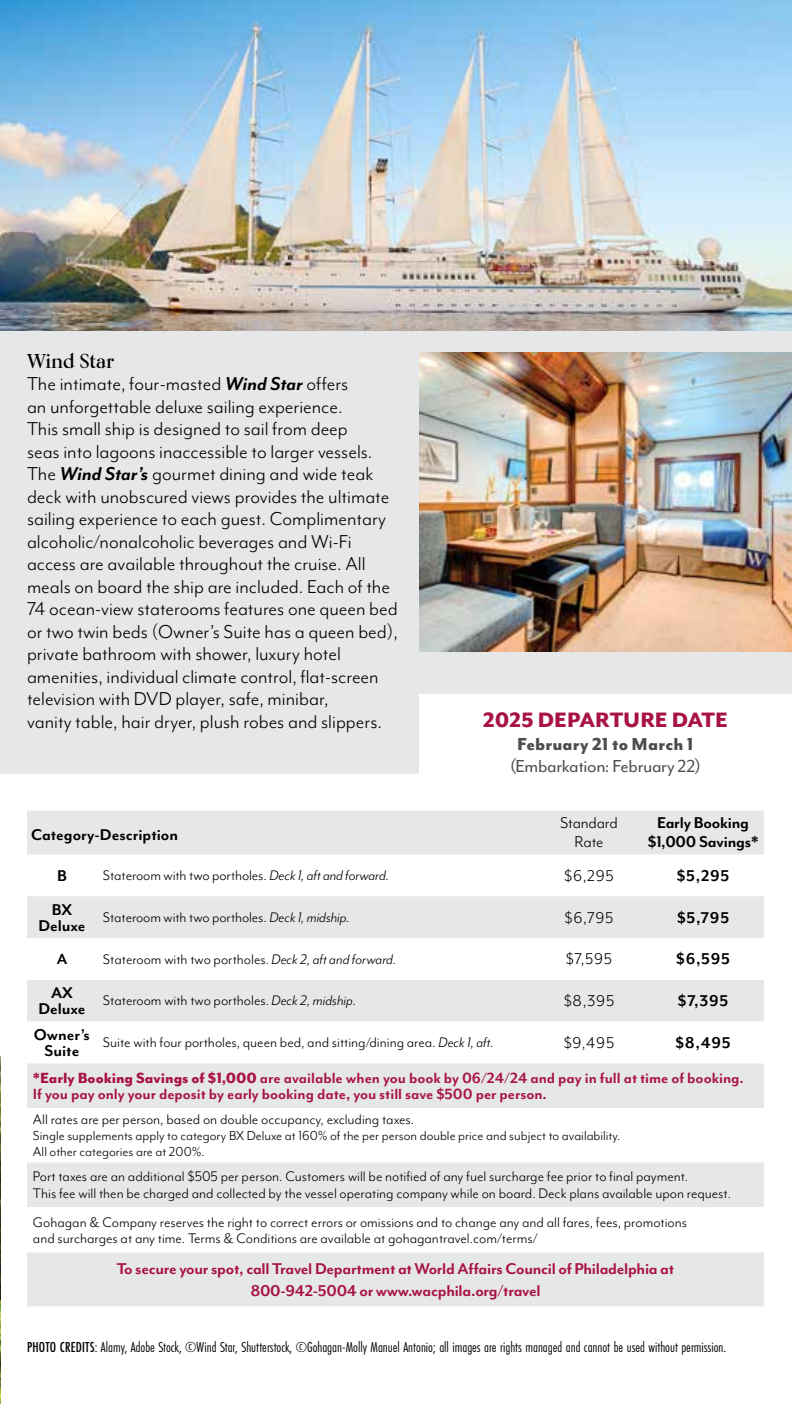
<style>
.page{position:relative;width:792px;height:1404px;background:#fff}
.page>*{position:absolute;margin:0;border:0;box-sizing:border-box;transform-origin:0 0}
.t1{font:800 24px "Mr Eaves Mod OT";color:#a81246}
.t2{font:21.6px/22.6px "Mr Eaves Mod OT";color:#000}
.t3{font:20px "Mr Eaves Mod OT";letter-spacing:-.015em;color:#4d4d4f}
.t4{font:800 20px "Mr Eaves Mod OT";letter-spacing:.005em;color:#4d4d4f}
.t5{font:700 20px "Kumlien Pro";letter-spacing:-.005em;color:#000}
.t6{font:700 18px/22px "Mr Eaves Mod OT";letter-spacing:-.015em;color:#a81246;text-align:center}
.t7{font:700 18px/16px "Mr Eaves Mod OT";color:#000;text-align:center}
.t8{font:18px "Mr Eaves Mod OT";letter-spacing:.015em;color:#000}
.t9{font:18px/19px "Mr Eaves Mod OT";letter-spacing:-.01em;color:#000;text-align:center}
.t10{font:700 17px/16px "Mr Eaves Mod OT";color:#a81246}
.t11{font:700 17px "Mr Eaves Mod OT";color:#000}
.t12{font:16px/17px "Mr Eaves Mod OT";color:#000}
.t13{font:15px "Futura PT Cond";color:#000}
.t14{font:15px/16px "Mr Eaves Mod OT";color:#000}
.s1{font-weight:700;font-style:italic}
.s2{font-style:italic}
.s3{font-weight:800}
.s4{font-weight:500}
</style>
<div class="page">
<img style="left:0;top:1056px;width:1px;height:348px">
<div style="left:0;top:282px;width:792px;height:492px;background:#e6e7e8"></div>
<img style="left:419px;top:352px;width:373px;height:299px">
<img style="left:0;top:0;width:792px;height:330px">
<div style="left:419px;top:694px;width:373px;height:112px;background:#fff"></div>
<svg style="left:27px;top:811px;width:737px;height:495px;fill:#e6e7e8"></svg>
<svg style="left:27px;top:938px;width:737px;height:314px"></svg>
<svg style="left:27px;top:1022px;width:737px;height:41px"></svg>
<p class="t5" style="left:27px;top:348px;width:89px">Wind Star</p>
<p class="t2" style="left:27px;top:372px;width:372px">The intimate, four-masted <span class="s1">Wind Star</span> offers<br>an unforgettable deluxe sailing experience.<br>This small ship is designed to sail from deep<br>seas into lagoons inaccessible to larger vessels.<br>The <span class="s1">Wind Star’s</span> gourmet dining and wide teak deck with unobscured views provides the ultimate sailing experience to each guest. Complimentary alcoholic/nonalcoholic beverages and Wi-Fi access are available throughout the cruise. All meals on board the ship are included. Each of the 74 ocean‑view staterooms features one queen bed or two twin beds (Owner’s Suite has a queen bed), private bathroom with shower, luxury hotel amenities, individual climate control, flat‑screen television with DVD player, safe, minibar,<br>vanity table, hair dryer, plush robes and slippers.</p>
<h1 class="t1" style="left:483px;top:706px;width:246px">2025 DEPARTURE DATE</h1>
<p class="t4" style="left:517px;top:733px;width:178px">February 21 to March 1</p>
<p class="t3" style="left:510px;top:755px;width:192px">(Embarkation: February 22)</p>
<p class="t7" style="left:31px;top:826px;width:149px">Category-Description</p>
<p class="t9" style="left:560px;top:813px;width:59px">Standard<br>Rate</p>
<p class="t7" style="left:648px;top:813px;width:112px;line-height:19px">Early Booking $1,000 Savings*</p>
<p class="t7" style="left:57px;top:867px;width:11px">B</p>
<p class="t12" style="left:103px;top:867px;width:288px">Stateroom with two portholes. <span class="s2">Deck 1, aft and forward.</span></p>
<p class="t8" style="left:564px;top:866px;width:51px">$6,295</p>
<p class="t7" style="left:677px;top:867px;width:54px">$5,295</p>
<p class="t7" style="left:38px;top:901px;width:49px">BX<br>Deluxe</p>
<p class="t12" style="left:103px;top:909px;width:248px">Stateroom with two portholes. <span class="s2">Deck 1, midship.</span></p>
<p class="t8" style="left:564px;top:907px;width:51px">$6,795</p>
<p class="t7" style="left:677px;top:909px;width:54px">$5,795</p>
<p class="t11" style="left:57px;top:949px;width:12px">A</p>
<p class="t12" style="left:103px;top:950px;width:295px">Stateroom with two portholes. <span class="s2">Deck 2, aft and forward.</span></p>
<p class="t8" style="left:566px;top:949px;width:48px">$7,595</p>
<p class="t7" style="left:676px;top:951px;width:55px">$6,595</p>
<p class="t7" style="left:38px;top:984px;width:49px">AX<br>Deluxe</p>
<p class="t12" style="left:103px;top:992px;width:255px">Stateroom with two portholes. <span class="s2">Deck 2, midship.</span></p>
<p class="t8" style="left:564px;top:991px;width:52px">$8,395</p>
<p class="t7" style="left:678px;top:992px;width:52px">$7,395</p>
<p class="t7" style="left:34px;top:1026px;width:58px">Owner’s<br>Suite</p>
<p class="t12" style="left:103px;top:1034px;width:393px">Suite with four portholes, queen bed, and sitting/dining area. <span class="s2">Deck 1, aft.</span></p>
<p class="t8" style="left:564px;top:1033px;width:52px">$9,495</p>
<p class="t7" style="left:675px;top:1034px;width:57px">$8,495</p>
<p class="t10" style="left:33px;top:1070px;width:712px"><span class="s3">*Early Booking Savings of $1,000</span> are available when you book by 06/24/24 and pay in full at time of booking.<br>If you pay only your deposit by early booking date, you still save $500 per person.</p>
<p class="t12" style="left:33px;top:1111px;width:383px">All rates are per person, based on double occupancy, excluding taxes.</p>
<p class="t14" style="left:33px;top:1128px;width:589px">Single supplements apply to category BX Deluxe at 160% of the per person double price and subject to availability.<br>All other categories are at 200%.</p>
<p class="t12" style="left:33px;top:1168px;width:700px">Port taxes are an additional $505 per person. Customers will be notified of any fuel surcharge fee prior to final payment.<br>This fee will then be charged and collected by the vessel operating company while on board. Deck plans available upon request.</p>
<p class="t12" style="left:33px;top:1214px;width:656px;line-height:16px">Gohagan &amp; Company reserves the right to correct errors or omissions and to change any and all fares, fees, promotions and surcharges at any time. Terms &amp; Conditions are available at gohagantravel.com/terms/</p>
<p class="t6" style="left:117px;top:1257px;width:559px">To secure your spot, call Travel Department at World Affairs Council of Philadelphia at<br>800-942-5004 or www.wacphila.org/travel</p>
<p class="t13" style="left:27px;top:1338px;width:701px"><span class="s4">PHOTO CREDITS</span>: Alamy, Adobe Stock, ©Wind Star, Shutterstock, ©Gohagan-Molly Manuel Antonio; all images are rights managed and cannot be used without permission.</p>
</div>
